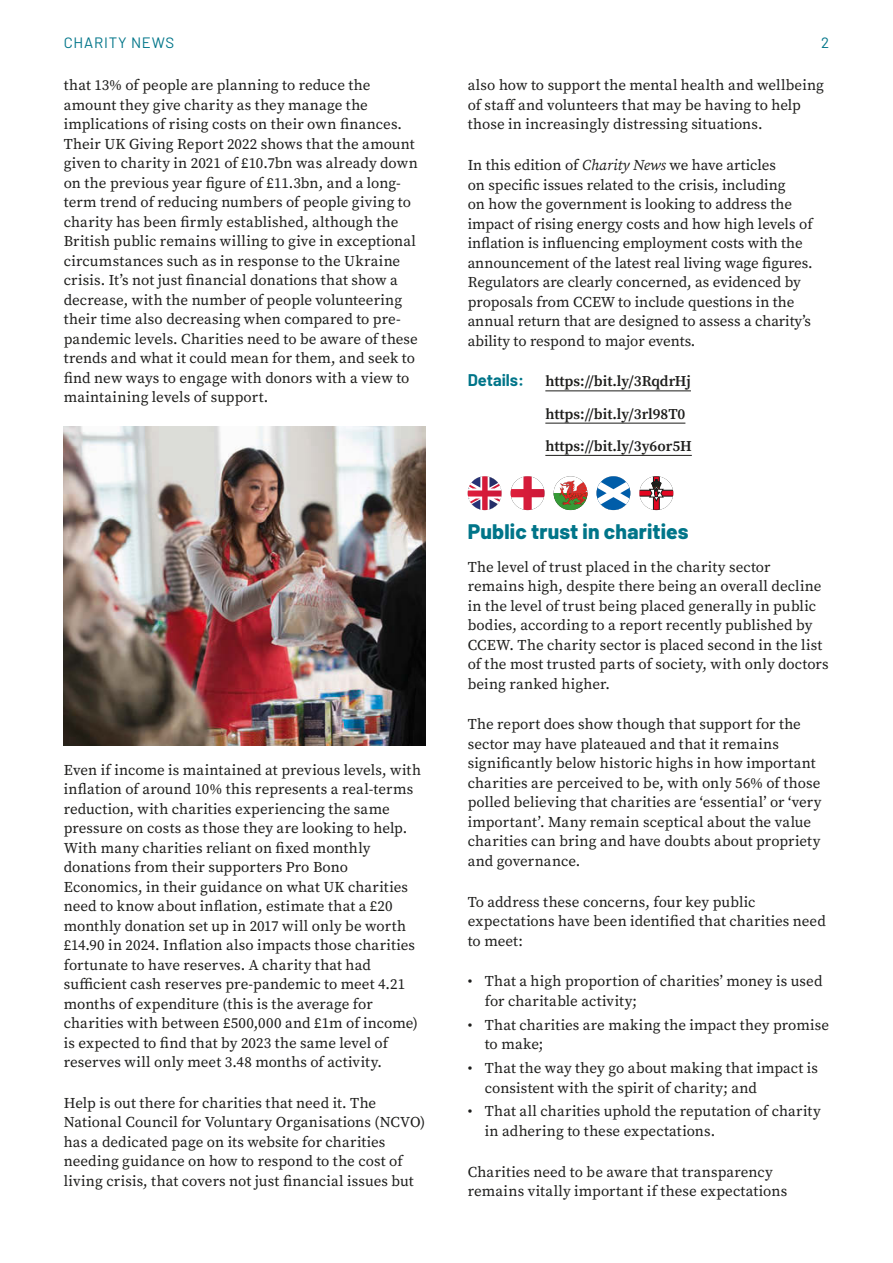
<style>
.page{position:relative;width:893px;height:1263px;background:#fff}
.page>*{position:absolute;margin:0;border:0;box-sizing:border-box;transform-origin:0 0}
.t1{font:800 21px "Barlow";letter-spacing:.01em;color:#007589}
.t2{font:700 16.5px "Barlow";color:#007589}
.t3{font:15px/19.5px "Source Serif Pro";letter-spacing:.005em;color:#1d1d1b}
.t4{font:600 15px/32.2px "Source Serif Pro";color:#1d1d1b}
.t5{font:15px "Barlow";letter-spacing:.05em;color:#007589}
.s1{font-style:italic}
</style>
<div class="page">
<img style="left:64px;top:427px;width:361px;height:319px">
<hr style="left:545px;top:390px;width:146px;height:1px;background:#1d1d1b">
<hr style="left:545px;top:423px;width:140px;height:1px;background:#1d1d1b">
<hr style="left:545px;top:455px;width:147px;height:1px;background:#1d1d1b">
<svg style="left:468px;top:476px;width:34px;height:34px"></svg>
<svg style="left:511px;top:476px;width:33px;height:34px"></svg>
<svg style="left:554px;top:493px;width:29px;height:17px"></svg>
<svg style="left:559px;top:480px;width:28px;height:25px"></svg>
<svg style="left:596px;top:476px;width:34px;height:34px"></svg>
<svg style="left:639px;top:476px;width:34px;height:34px"></svg>
<p class="t5" style="left:64px;top:32px;width:112px">CHARITY NEWS</p>
<p class="t5" style="left:821px;top:32px;width:10px">2</p>
<p class="t3" style="left:64px;top:76px;width:356px">that 13% of people are planning to reduce the amount they give charity as they manage the implications of rising costs on their own finances.<br>Their UK Giving Report 2022 shows that the amount given to charity in 2021 of £10.7bn was already down on the previous year figure of £11.3bn, and a long&shy;term trend of reducing numbers of people giving to charity has been firmly established, although the British public remains willing to give in exceptional circumstances such as in response to the Ukraine crisis. It’s not just financial donations that show a decrease, with the number of people volunteering their time also decreasing when compared to pre&shy;pandemic levels. Charities need to be aware of these trends and what it could mean for them, and seek to find new ways to engage with donors with a view to maintaining levels of support.</p>
<p class="t3" style="left:468px;top:76px;width:358px">also how to support the mental health and wellbeing of staff and volunteers that may be having to help those in increasingly distressing situations.</p>
<p class="t3" style="left:468px;top:155px;width:346px">In this edition of <span class="s1">Charity News</span> we have articles<br>on specific issues related to the crisis, including<br>on how the government is looking to address the impact of rising energy costs and how high levels of inflation is influencing employment costs with the announcement of the latest real living wage figures.<br>Regulators are clearly concerned, as evidenced by proposals from CCEW to include questions in the annual return that are designed to assess a charity’s ability to respond to major events.</p>
<p class="t2" style="left:468px;top:368px;width:58px">Details:</p>
<p class="t4" style="left:545px;top:365px;width:148px">https://bit.ly/3RqdrHj https://bit.ly/3rl98T0 https://bit.ly/3y6or5H</p>
<p class="t3" style="left:64px;top:760px;width:359px">Even if income is maintained at previous levels, with inflation of around 10% this represents a real-terms reduction, with charities experiencing the same pressure on costs as those they are looking to help.<br>With many charities reliant on fixed monthly donations from their supporters Pro Bono Economics, in their guidance on what UK charities need to know about inflation, estimate that a £20 monthly donation set up in 2017 will only be worth £14.90 in 2024. Inflation also impacts those charities fortunate to have reserves. A charity that had sufficient cash reserves pre-pandemic to meet 4.21 months of expenditure (this is the average for charities with between £500,000 and £1m of income) is expected to find that by 2023 the same level of reserves will only meet 3.48 months of activity.</p>
<p class="t3" style="left:64px;top:1093px;width:363px">Help is out there for charities that need it. The National Council for Voluntary Organisations (NCVO) has a dedicated page on its website for charities needing guidance on how to respond to the cost of living crisis, that covers not just financial issues but</p>
<h1 class="t1" style="left:468px;top:516px;width:222px">Public trust in charities</h1>
<p class="t3" style="left:468px;top:557px;width:362px">The level of trust placed in the charity sector remains high, despite there being an overall decline in the level of trust being placed generally in public bodies, according to a report recently published by CCEW. The charity sector is placed second in the list of the most trusted parts of society, with only doctors being ranked higher.</p>
<p class="t3" style="left:468px;top:715px;width:355px">The report does show though that support for the sector may have plateaued and that it remains significantly below historic highs in how important charities are perceived to be, with only 56% of those polled believing that charities are ‘essential’ or ‘very important’. Many remain sceptical about the value charities can bring and have doubts about propriety and governance.</p>
<p class="t3" style="left:468px;top:892px;width:360px">To address these concerns, four key public expectations have been identified that charities need to meet:</p>
<p class="t3" style="left:485px;top:972px;width:339px;text-indent:-17px">• That a high proportion of charities’ money is used for charitable activity;</p>
<p class="t3" style="left:485px;top:1015px;width:346px;text-indent:-17px">• That charities are making the impact they promise to make;</p>
<p class="t3" style="left:485px;top:1058px;width:335px;text-indent:-17px">• That the way they go about making that impact is consistent with the spirit of charity; and</p>
<p class="t3" style="left:485px;top:1101px;width:338px;text-indent:-17px">• That all charities uphold the reputation of charity in adhering to these expectations.</p>
<p class="t3" style="left:468px;top:1162px;width:321px">Charities need to be aware that transparency remains vitally important if these expectations</p>
</div>
